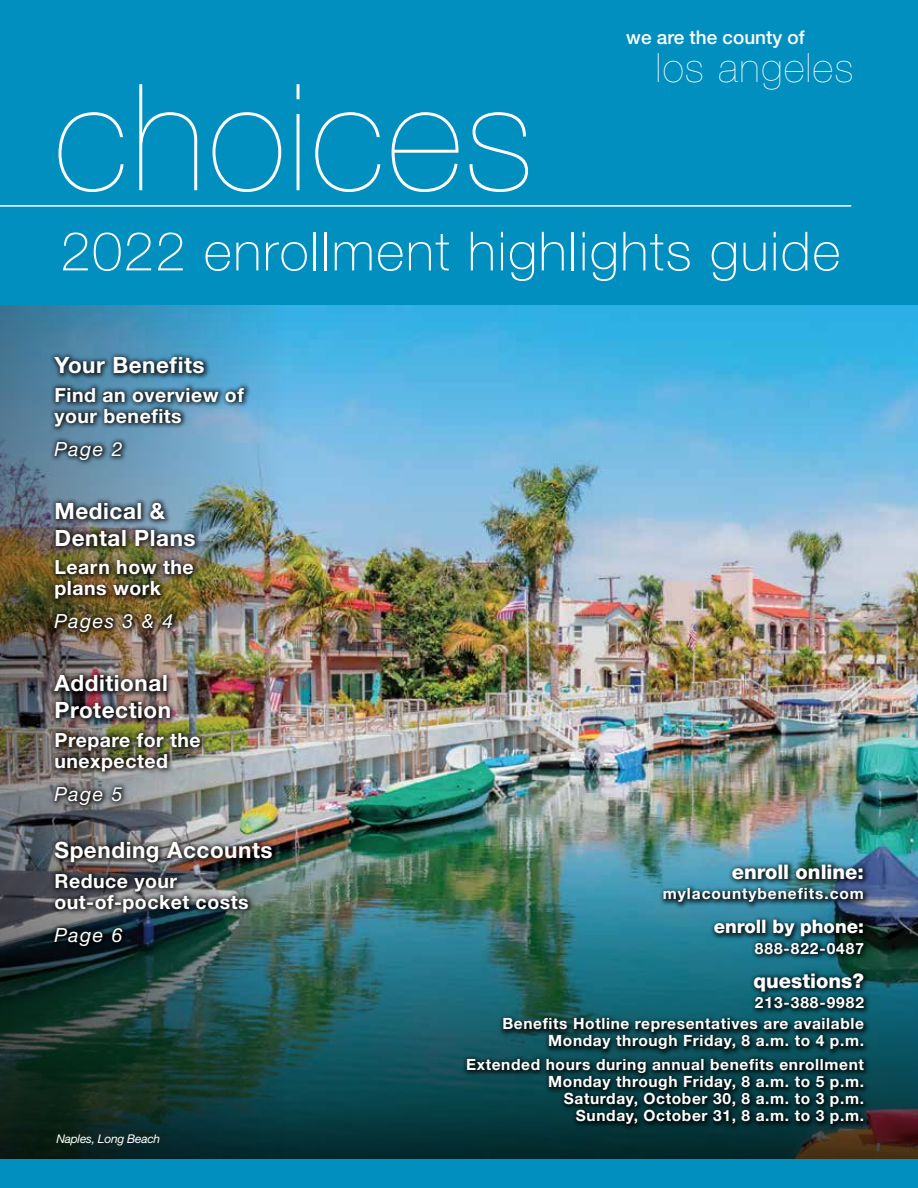
<style>
.page{position:relative;width:918px;height:1188px;background:#fff}
.page>*{position:absolute;margin:0;border:0;box-sizing:border-box;transform-origin:0 0}
.t1{font:200 148.5px "Helvetica Neue LT Std";letter-spacing:.02em;color:#fff}
.t2{font:100 54px "Helvetica Neue LT Std";letter-spacing:.03em;color:#fff}
.t3{font:200 40.5px "Helvetica Neue LT Std";letter-spacing:.04em;color:#fff}
.t4{font:700 22.5px/27px "Helvetica Neue LT Std";letter-spacing:.025em;color:#fff}
.t5{font:800 20.1px "Helvetica Neue LT Std";color:#fff}
.t6{font:700 19.5px/21px "Helvetica Neue LT Std";letter-spacing:.025em;color:#fff}
.t7{font:italic 19.5px "Helvetica Neue LT Std";letter-spacing:.075em;color:#fff}
.t8{font:500 18.9px "Helvetica Neue LT Std";color:#fff}
.t9{font:800 18.6px "Helvetica Neue LT Std";color:#fff}
.t10{font:700 15.45px/17.1px "Helvetica Neue LT Std";letter-spacing:.04em;color:#fff;text-align:right}
.t11{font:700 15.45px "Helvetica Neue LT Std";letter-spacing:.06em;color:#fff}
.t12{font:italic 12px "Helvetica Neue LT Std";letter-spacing:-.02em;color:#fff}
</style>
<div class="page">
<img style="left:338px;top:305px;width:580px;height:493px">
<img style="left:338px;top:798px;width:580px;height:241px">
<svg style="left:338px;top:1039px;width:580px;height:121px;background:#103b40"></svg>
<img style="left:0;top:305px;width:338px;height:855px">
<div style="left:0;top:1160px;width:918px;height:28px;background:#008fbe"></div>
<div style="left:0;top:0;width:918px;height:305px;background:#008fbe"></div>
<hr style="left:0;top:205px;width:851px;height:2px;background:#fff">
<div style="left:462px;top:860px;width:409px;height:271px;background:#000;opacity:.7"></div>
<div style="left:50px;top:352px;width:229px;height:600px;background:#000;opacity:.7"></div>
<p class="t8" style="left:626px;top:26px;width:180px">we are the county of</p>
<h3 class="t3" style="left:656px;top:44px;width:199px">los angeles</h3>
<h1 class="t1" style="left:54px;top:52px;width:481px">choices</h1>
<h2 class="t2" style="left:61px;top:220px;width:781px">2022 enrollment highlights guide</h2>
<h3 class="t4" style="left:55px;top:351px;width:152px">Your Benefits</h3>
<p class="t6" style="left:55px;top:384px;width:191px">Find an overview of your benefits</p>
<p class="t7" style="left:55px;top:437px;width:69px">Page 2</p>
<h3 class="t4" style="left:55px;top:497px;width:143px">Medical &amp;<br>Dental Plans</h3>
<p class="t6" style="left:55px;top:556px;width:141px">Learn how the plans work</p>
<p class="t7" style="left:55px;top:609px;width:120px">Pages 3 &amp; 4</p>
<h3 class="t4" style="left:55px;top:669px;width:118px">Additional<br>Protection</h3>
<p class="t6" style="left:55px;top:729px;width:148px">Prepare for the unexpected</p>
<p class="t7" style="left:55px;top:782px;width:69px">Page 5</p>
<h3 class="t4" style="left:55px;top:836px;width:220px">Spending Accounts</h3>
<p class="t6" style="left:55px;top:870px;width:196px">Reduce your out-of-pocket costs</p>
<p class="t7" style="left:55px;top:923px;width:69px">Page 6</p>
<p class="t12" style="left:56px;top:1131px;width:105px">Naples, Long Beach</p>
<h3 class="t5" style="left:732px;top:860px;width:134px">enroll online:</h3>
<p class="t11" style="left:663px;top:884px;width:203px">mylacountybenefits.com</p>
<p class="t9" style="left:714px;top:916px;width:152px">enroll by phone:</p>
<p class="t11" style="left:755px;top:938px;width:111px">888-822-0487</p>
<h3 class="t5" style="left:753px;top:969px;width:112px">questions?</h3>
<p class="t10" style="left:502px;top:991px;width:363px;line-height:21.6px">213-388-9982<br>Benefits Hotline representatives are available</p>
<p class="t10" style="left:466px;top:1029px;width:399px;line-height:23.1px">Monday through Friday, 8 a.m. to 4 p.m.<br>Extended hours during annual benefits enrollment</p>
<p class="t10" style="left:548px;top:1072px;width:317px">Monday through Friday, 8 a.m. to 5 p.m.<br>Saturday, October 30, 8 a.m. to 3 p.m.<br>Sunday, October 31, 8 a.m. to 3 p.m.</p>
</div>
